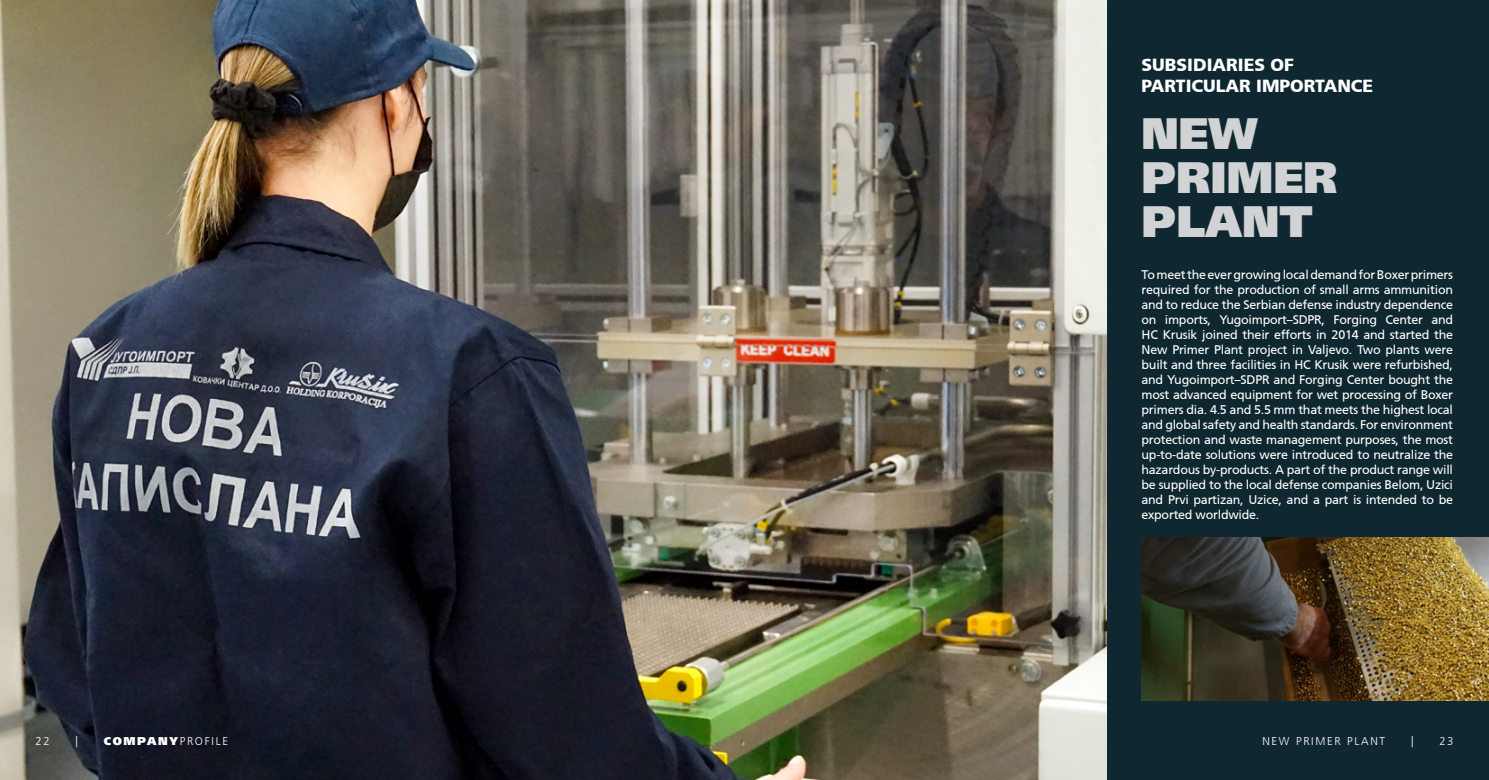
<style>
.page{position:relative;width:1489px;height:780px;background:#fff}
.page>*{position:absolute;margin:0;border:0;box-sizing:border-box;transform-origin:0 0}
.t1{font:900 43.75px/43.8px "Frutiger LT";color:#d1d2d4}
.t2{font:900 17.5px "Frutiger CE";color:#fff}
.t3{font:12.5px/15px "Frutiger CE";letter-spacing:-.02em;color:#fff;text-align:justify}
.t4{font:300 11.25px "Frutiger CE";letter-spacing:.15em;color:#fff}
.t5{font:900 11.25px "Frutiger LT";letter-spacing:.15em;color:#fff}
.s1{font-family:"Frutiger CE";font-weight:300}
</style>
<div class="page">
<div style="left:744px;top:0;width:744px;height:780px;background:#0f2730"></div>
<img style="left:0;top:0;width:1106px;height:780px">
<img style="left:1141px;top:537px;width:347px;height:163px">
<p class="t2" style="left:1141px;top:55px;width:154px">SUBSIDIARIES OF</p>
<p class="t2" style="left:1141px;top:76px;width:233px">PARTICULAR IMPORTANCE</p>
<p class="t1" style="left:1141px;top:111px;width:198px">NEW<br>PRIMER</p>
<p class="t1" style="left:1141px;top:199px;width:172px">PLANT</p>
<p class="t3" style="left:1141px;top:267px;width:313px">To meet the ever growing local demand for Boxer primers required for the production of small arms ammunition and to reduce the Serbian defense industry dependence on imports, Yugoimport–SDPR, Forging Center and HC Krusik joined their efforts in 2014 and started the New Primer Plant project in Valjevo. Two plants were built and three facilities in HC Krusik were refurbished, and Yugoimport–SDPR and Forging Center bought the most advanced equipment for wet processing of Boxer primers dia. 4.5 and 5.5 mm that meets the highest local and global safety and health standards. For environment protection and waste management purposes, the most up-to-date solutions were introduced to neutralize the hazardous by-products. A part of the product range will be supplied to the local defense companies Belom, Uzici and Prvi partizan, Uzice, and a part is intended to be exported worldwide.</p>
<p class="t4" style="left:35px;top:734px;width:16px">22</p>
<p class="t4" style="left:75px;top:734px;width:4px">|</p>
<p class="t5" style="left:104px;top:733px;width:126px">COMPANY<span class="s1">PROFILE</span></p>
<p class="t4" style="left:1262px;top:734px;width:124px">NEW PRIMER PLANT</p>
<p class="t4" style="left:1410px;top:734px;width:4px">|</p>
<p class="t4" style="left:1439px;top:734px;width:16px">23</p>
</div>
